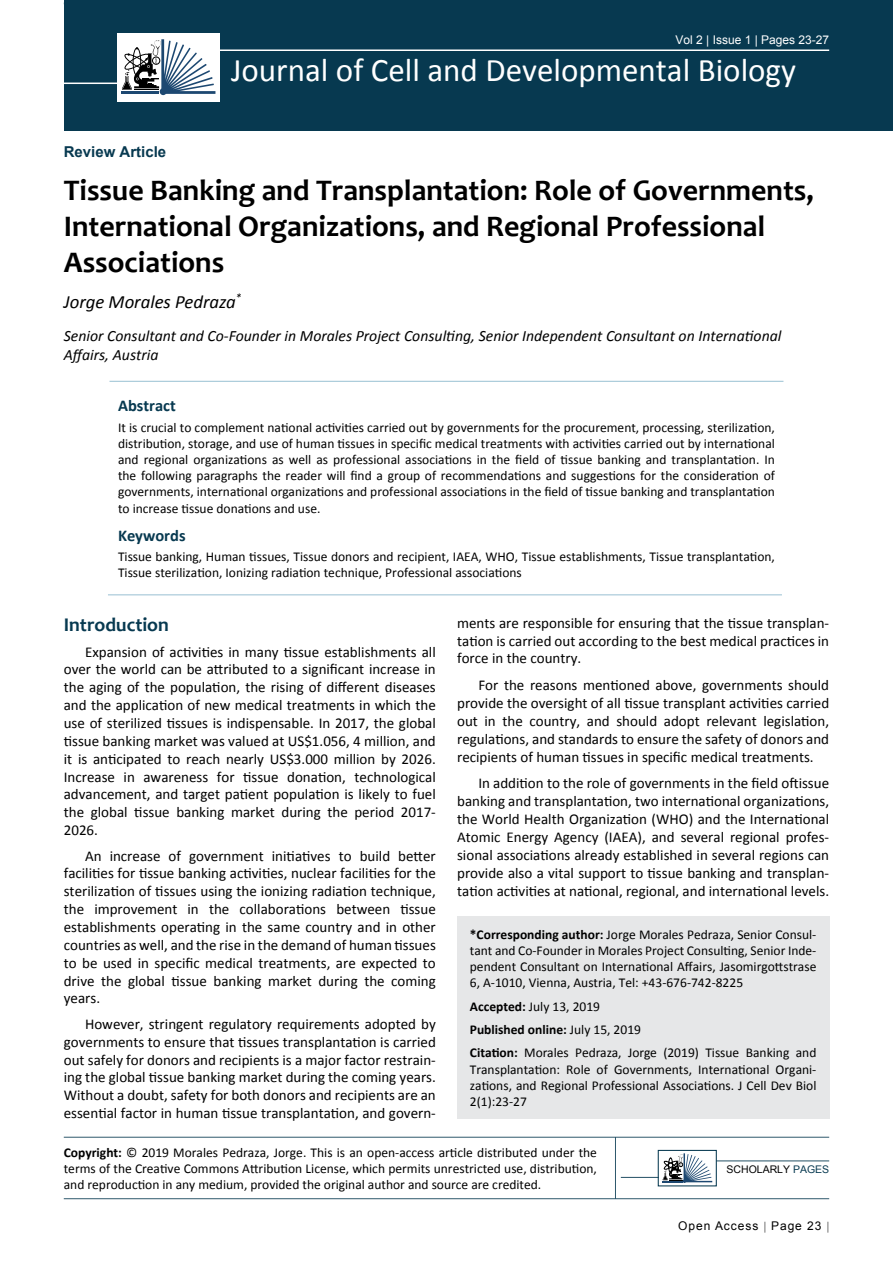
<style>
.page{position:relative;width:893px;height:1263px;background:#fff}
.page>*{position:absolute;margin:0;border:0;box-sizing:border-box;transform-origin:0 0}
.t1{font:33px "Calibri";color:#fff}
.t2{font:700 30px/36px "Candara";color:#000}
.t3{font:700 19.5px "Candara";color:#073950}
.t4{font:italic 18.75px "Calibri";color:#000}
.t5{font:700 16.5px "Calibri";color:#073950}
.t6{font:italic 15.75px/18.9px "Calibri";color:#000}
.t7{font:15px/17.9px "Calibri";color:#000;text-align:justify}
.t8{font:700 15px "Arial";color:#073950}
.t9{font:13.5px/16.2px "Calibri";color:#000;text-align:justify}
.t10{font:12px "Arial";color:#fff}
.t11{font:12px "Arial";letter-spacing:.08em;color:#000}
.t12{font:10.5px "Arial";color:#000}
.s1{font-weight:700}
.s2{color:#073950}
</style>
<div class="page">
<div style="left:64px;top:0;width:829px;height:131px;background:#073950"></div>
<div style="left:457px;top:916px;width:372px;height:203px;background:#e6e7e8"></div>
<hr style="left:218px;top:49px;width:611px;height:2px;background:#fff">
<div style="left:117px;top:33px;width:102px;height:69px;background:#fff"></div>
<hr style="left:121px;top:91px;width:38px;height:3px;background:#1d4871">
<svg style="left:122px;top:39px;width:93px;height:55px"></svg>
<div style="left:160px;top:88px;width:7px;height:7px;background:#1d4871;border-radius:50%"></div>
<hr style="left:64px;top:83px;width:54px;height:1px;background:#fff">
<hr style="left:64px;top:1137px;width:765px;height:1px;background:#073950">
<hr style="left:64px;top:1198px;width:765px;height:1px;background:#073950">
<hr style="left:615px;top:1137px;width:1px;height:62px;background:#073950">
<div style="left:658px;top:1150px;width:59px;height:36px;border:1px solid #073950"></div>
<svg style="left:662px;top:1153px;width:50px;height:30px"></svg>
<hr style="left:716px;top:1160px;width:113px;height:1px;background:#073950">
<hr style="left:621px;top:1177px;width:38px;height:1px;background:#073950">
<hr style="left:109px;top:381px;width:674px;height:1px;background:#98c0d2">
<hr style="left:108px;top:594px;width:674px;height:1px;background:#98c0d2">
<p class="t10" style="left:675px;top:32px;width:155px">Vol 2 | Issue 1 | Pages 23-27</p>
<p class="t8" style="left:64px;top:142px;width:104px">Review Article</p>
<h1 class="t1" style="left:231px;top:49px;width:567px">Journal of Cell and Developmental Biology</h1>
<h2 class="t2" style="left:64px;top:172px;width:752px">Tissue Banking and Transplantation: Role of Governments,<br>International Organizations, and Regional Professional<br>Associations</h2>
<p class="t4" style="left:64px;top:289px;width:179px">Jorge Morales Pedraza<sup>*</sup></p>
<p class="t6" style="left:64px;top:325px;width:719px">Senior Consultant and Co-Founder in Morales Project Consulting, Senior Independent Consultant on International<br>Affairs, Austria</p>
<p class="t5" style="left:118px;top:395px;width:59px">Abstract</p>
<p class="t9" style="left:118px;top:419px;width:658px">It is crucial to complement national activities carried out by governments for the procurement, processing, sterilization, distribution, storage, and use of human tissues in specific medical treatments with activities carried out by international and regional organizations as well as professional associations in the field of tissue banking and transplantation. In the following paragraphs the reader will find a group of recommendations and suggestions for the consideration of governments, international organizations and professional associations in the field of tissue banking and transplantation to increase tissue donations and use.</p>
<p class="t5" style="left:118px;top:525px;width:69px">Keywords</p>
<p class="t9" style="left:118px;top:549px;width:658px">Tissue banking, Human tissues, Tissue donors and recipient, IAEA, WHO, Tissue establishments, Tissue transplantation,<br>Tissue sterilization, Ionizing radiation technique, Professional associations</p>
<h3 class="t3" style="left:64px;top:612px;width:107px">Introduction</h3>
<p class="t7" style="left:64px;top:643px;width:374px;text-indent:21px">Expansion of activities in many tissue establishments all over the world can be attributed to a significant increase in the aging of the population, the rising of different diseases and the application of new medical treatments in which the use of sterilized tissues is indispensable. In 2017, the global tissue banking market was valued at US$1.056, 4 million, and it is anticipated to reach nearly US$3.000 million by 2026.<br>Increase in awareness for tissue donation, technological advancement, and target patient population is likely to fuel the global tissue banking market during the period 2017- 2026.</p>
<p class="t7" style="left:64px;top:847px;width:374px;text-indent:21px">An increase of government initiatives to build better facilities for tissue banking activities, nuclear facilities for the sterilization of tissues using the ionizing radiation technique, the improvement in the collaborations between tissue establishments operating in the same country and in other countries as well, and the rise in the demand of human tissues to be used in specific medical treatments, are expected to drive the global tissue banking market during the coming years.</p>
<p class="t7" style="left:64px;top:1015px;width:374px;text-indent:21px">However, stringent regulatory requirements adopted by governments to ensure that tissues transplantation is carried out safely for donors and recipients is a major factor restrain&shy;ing the global tissue banking market during the coming years.<br>Without a doubt, safety for both donors and recipients are an essential factor in human tissue transplantation, and govern-</p>
<p class="t7" style="left:457px;top:614px;width:374px">ments are responsible for ensuring that the tissue transplan&shy;tation is carried out according to the best medical practices in force in the country.</p>
<p class="t7" style="left:457px;top:676px;width:374px;text-indent:21px">For the reasons mentioned above, governments should provide the oversight of all tissue transplant activities carried out in the country, and should adopt relevant legislation, regulations, and standards to ensure the safety of donors and recipients of human tissues in specific medical treatments.</p>
<p class="t7" style="left:457px;top:774px;width:374px;text-indent:21px">In addition to the role of governments in the field oftissue banking and transplantation, two international organizations, the World Health Organization (WHO) and the International Atomic Energy Agency (IAEA), and several regional profes&shy;sional associations already established in several regions can provide also a vital support to tissue banking and transplan&shy;tation activities at national, regional, and international levels.</p>
<p class="t9" style="left:470px;top:926px;width:348px"><span class="s1">*Corresponding author:</span> Jorge Morales Pedraza, Senior Consul&shy;tant and Co-Founder in Morales Project Consulting, Senior Inde&shy;pendent Consultant on International Affairs, Jasomirgottstrase 6, A-1010, Vienna, Austria, Tel: +43-676-742-8225</p>
<p class="t9" style="left:470px;top:995px;width:348px;line-height:23px;text-align:left"><span class="s1">Accepted:</span> July 13, 2019<br><span class="s1">Published online:</span> July 15, 2019<br><span class="s1">Citation:</span> Morales Pedraza, Jorge (2019) Tissue Banking and</p>
<p class="t9" style="left:470px;top:1061px;width:348px">Transplantation: Role of Governments, International Organi&shy;zations, and Regional Professional Associations. J Cell Dev Biol 2(1):23-27</p>
<p class="t9" style="left:64px;top:1144px;width:535px"><span class="s1">Copyright:</span> © 2019 Morales Pedraza, Jorge. This is an open-access article distributed under the terms of the Creative Commons Attribution License, which permits unrestricted use, distribution, and reproduction in any medium, provided the original author and source are credited.</p>
<p class="t12" style="left:726px;top:1162px;width:102px">Scholarly <span class="s2">Pages</span></p>
<p class="t11" style="left:678px;top:1218px;width:145px">Open Access Page 23</p>
</div>
